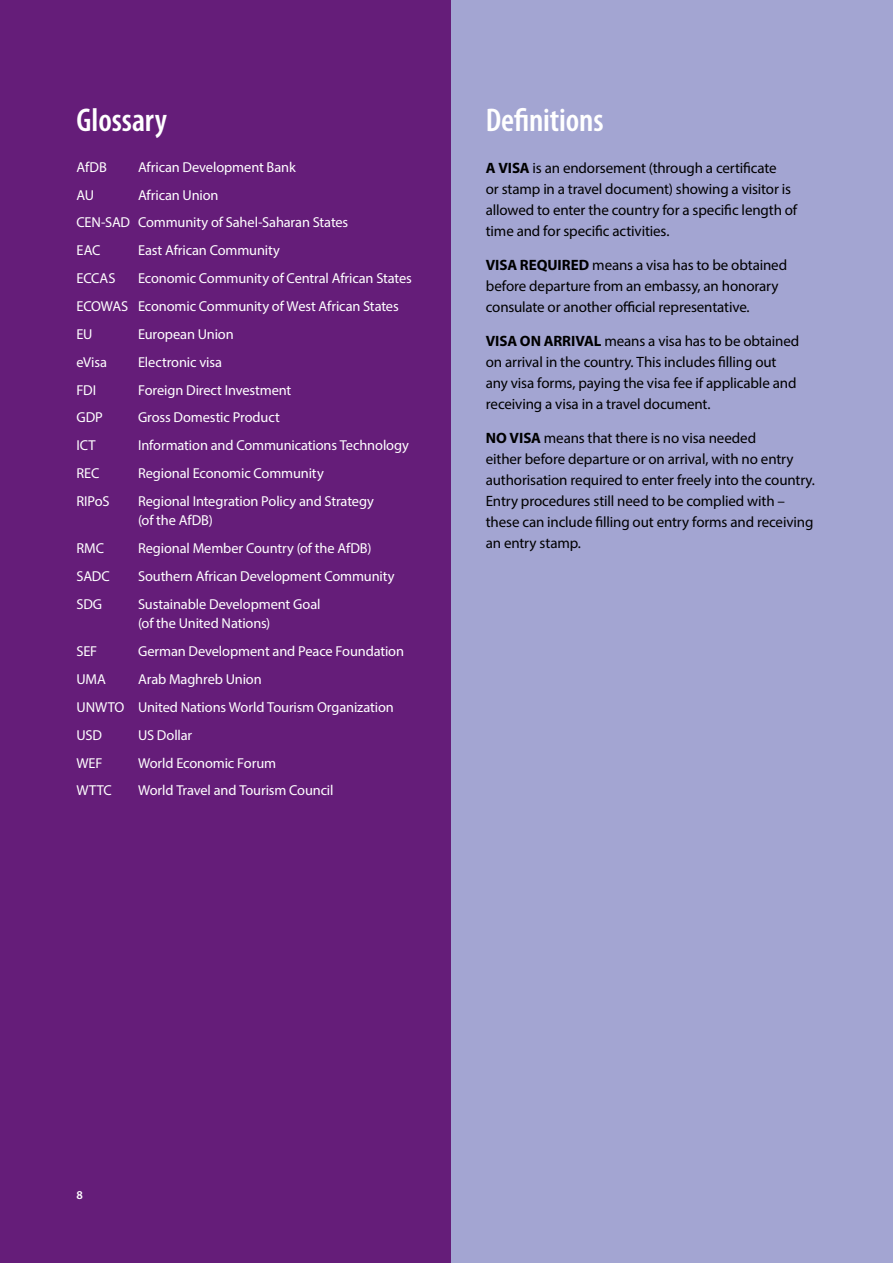
<style>
.page{position:relative;width:893px;height:1263px;background:#fff}
.page>*{position:absolute;margin:0;border:0;box-sizing:border-box;transform-origin:0 0}
.t1{font:600 condensed 33px "Myriad Pro";letter-spacing:-.005em;color:#fff}
.t2{font:15px/21px "Myriad Pro";letter-spacing:-.01em;color:#000}
.t3{font:14.4px/27.9px "Myriad Pro";letter-spacing:-.01em;color:#fff}
.t4{font:600 12px "Myriad Pro";color:#fff}
.s1{font-weight:700}
</style>
<div class="page">
<div style="left:0;top:0;width:452px;height:1263px;background:#651d79"></div>
<div style="left:452px;top:0;width:441px;height:1263px;background:#a3a5d2"></div>
<h1 class="t1" style="left:77px;top:102px;width:92px">Glossary</h1>
<p class="t3" style="left:77px;top:153px;width:32px">AfDB</p>
<p class="t3" style="left:138px;top:153px;width:159px">African Development Bank</p>
<p class="t3" style="left:77px;top:181px;width:19px">AU</p>
<p class="t3" style="left:77px;top:181px;width:273px;text-indent:61px">African Union<br>CEN-SAD Community of Sahel-Saharan States<br>EAC</p>
<p class="t3" style="left:138px;top:236px;width:143px">East African Community</p>
<p class="t3" style="left:77px;top:264px;width:337px;text-indent:62px">Economic Community of Central African States<br>ECOWAS Economic Community of West African States<br>EU</p>
<p class="t3" style="left:77px;top:264px;width:40px">ECCAS</p>
<p class="t3" style="left:138px;top:320px;width:97px">European Union</p>
<p class="t3" style="left:77px;top:348px;width:32px">eVisa</p>
<p class="t3" style="left:138px;top:348px;width:85px">Electronic visa</p>
<p class="t3" style="left:77px;top:375px;width:21px">FDI</p>
<p class="t3" style="left:138px;top:375px;width:155px">Foreign Direct Investment</p>
<p class="t3" style="left:77px;top:403px;width:28px">GDP</p>
<p class="t3" style="left:138px;top:403px;width:143px">Gross Domestic Product</p>
<p class="t3" style="left:77px;top:431px;width:21px">ICT</p>
<p class="t3" style="left:138px;top:431px;width:272px">Information and Communications Technology</p>
<p class="t3" style="left:77px;top:459px;width:24px">REC</p>
<p class="t3" style="left:138px;top:459px;width:187px">Regional Economic Community</p>
<p class="t3" style="left:77px;top:487px;width:35px">RIPoS</p>
<p class="t3" style="left:138px;top:491px;width:237px;line-height:19.4px">Regional Integration Policy and Strategy (of the AfDB)</p>
<p class="t3" style="left:77px;top:534px;width:29px">RMC</p>
<p class="t3" style="left:138px;top:534px;width:235px">Regional Member Country (of the AfDB)</p>
<p class="t3" style="left:77px;top:562px;width:35px">SADC</p>
<p class="t3" style="left:138px;top:562px;width:258px">Southern African Development Community</p>
<p class="t3" style="left:77px;top:590px;width:27px">SDG</p>
<p class="t3" style="left:138px;top:594px;width:184px;line-height:19.4px">Sustainable Development Goal (of the United Nations)</p>
<p class="t3" style="left:77px;top:637px;width:22px">SEF</p>
<p class="t3" style="left:138px;top:637px;width:268px">German Development and Peace Foundation</p>
<p class="t3" style="left:77px;top:665px;width:31px">UMA</p>
<p class="t3" style="left:77px;top:665px;width:319px;text-indent:62px">Arab Maghreb Union<br>UNWTO United Nations World Tourism Organization<br>USD</p>
<p class="t3" style="left:138px;top:721px;width:56px">US Dollar</p>
<p class="t3" style="left:77px;top:748px;width:27px">WEF</p>
<p class="t3" style="left:138px;top:748px;width:140px">World Economic Forum</p>
<p class="t3" style="left:77px;top:776px;width:37px">WTTC</p>
<p class="t3" style="left:138px;top:776px;width:197px">World Travel and Tourism Council</p>
<h1 class="t1" style="left:486px;top:102px;width:119px">Definitions</h1>
<p class="t2" style="left:486px;top:158px;width:313px"><span class="s1">A VISA</span> is an endorsement (through a certificate<br>or stamp in a travel document) showing a visitor is allowed to enter the country for a specific length of time and for specific activities.</p>
<p class="t2" style="left:486px;top:254px;width:303px"><span class="s1">VISA REQUIRED</span> means a visa has to be obtained before departure from an embassy, an honorary consulate or another official representative.</p>
<p class="t2" style="left:486px;top:330px;width:315px"><span class="s1">VISA ON ARRIVAL</span> means a visa has to be obtained on arrival in the country. This includes filling out any visa forms, paying the visa fee if applicable and receiving a visa in a travel document.</p>
<p class="t2" style="left:486px;top:427px;width:331px"><span class="s1">NO VISA</span> means that there is no visa needed<br>either before departure or on arrival, with no entry authorisation required to enter freely into the country.<br>Entry procedures still need to be complied with – these can include filling out entry forms and receiving an entry stamp.</p>
<p class="t4" style="left:77px;top:1187px;width:8px">8</p>
</div>
